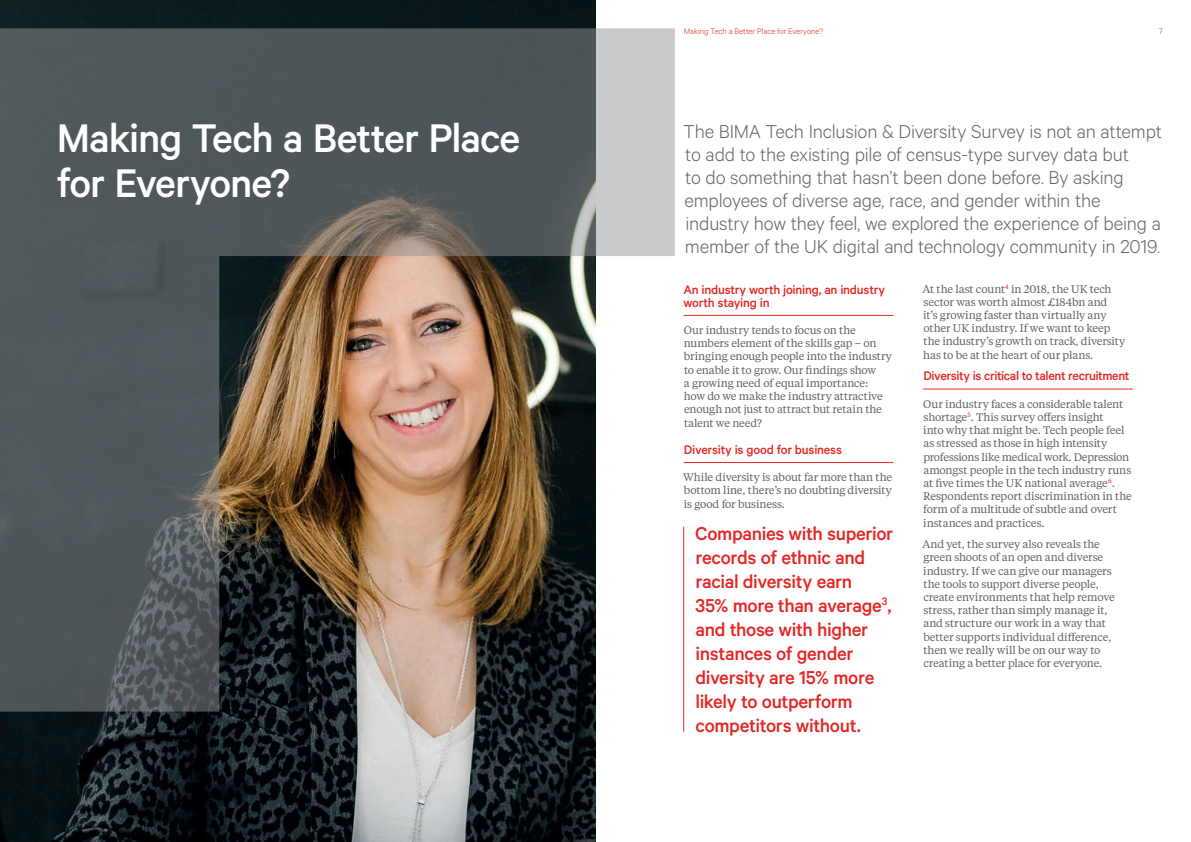
<style>
.page{position:relative;width:1191px;height:842px;background:#fff}
.page>*{position:absolute;margin:0;border:0;box-sizing:border-box;transform-origin:0 0}
.t1{font:500 45px/45px "Calibre";letter-spacing:-.025em;color:#fff}
.t2{font:300 21px/23px "Calibre";letter-spacing:-.01em;color:#636366}
.t3{font:500 21px/24px "Calibre";letter-spacing:-.02em;color:#e42625}
.t4{font:500 14px/13.2px "Calibre";letter-spacing:-.02em;color:#e42625}
.t5{font:11px/13.2px "Tiempos Text";letter-spacing:-.01em;color:#636366}
.t6{font:300 9px "Calibre";letter-spacing:-.005em;color:#e42625}
.t7{font:300 9px "Calibre";color:#636366}
</style>
<div class="page">
<img style="left:0;top:0;width:595px;height:842px">
<img style="left:0;top:28px;width:675px;height:683px">
<hr style="left:923px;top:389px;width:209px;height:1px;background:#e42625">
<hr style="left:683px;top:315px;width:210px;height:1px;background:#e42625">
<hr style="left:683px;top:462px;width:210px;height:1px;background:#e42625">
<hr style="left:683px;top:527px;width:1px;height:205px;background:#e42625">
<p class="t6" style="left:683px;top:26px;width:141px">Making Tech a Better Place for Everyone?</p>
<p class="t7" style="left:1158px;top:26px;width:5px">7</p>
<h1 class="t1" style="left:57px;top:115px;width:465px">Making Tech a Better Place for Everyone?</h1>
<p class="t2" style="left:683px;top:119px;width:480px">The BIMA Tech Inclusion &amp; Diversity Survey is not an attempt to add to the existing pile of census-type survey data but<br>to do something that hasn’t been done before. By asking employees of diverse age, race, and gender within the industry how they feel, we explored the experience of being a member of the UK digital and technology community in 2019.</p>
<p class="t4" style="left:683px;top:282px;width:203px">An industry worth joining, an industry worth staying in</p>
<p class="t5" style="left:683px;top:323px;width:210px">Our industry tends to focus on the numbers element of the skills gap – on bringing enough people into the industry to enable it to grow. Our findings show<br>a growing need of equal importance: how do we make the industry attractive enough not just to attract but retain the talent we need?</p>
<p class="t4" style="left:684px;top:442px;width:160px">Diversity is good for business</p>
<p class="t5" style="left:683px;top:470px;width:211px;text-align:justify">While diversity is about far more than the bottom line, there’s no doubting diversity is good for business.</p>
<h2 class="t3" style="left:695px;top:521px;width:200px">Companies with superior records of ethnic and racial diversity earn<br>35% more than average<sup>3</sup>, and those with higher instances of gender diversity are 15% more likely to outperform competitors without.</h2>
<p class="t5" style="left:922px;top:282px;width:204px">At the last count<sup>4</sup> in 2018, the UK tech sector was worth almost £184bn and<br>it’s growing faster than virtually any other UK industry. If we want to keep the industry’s growth on track, diversity has to be at the heart of our plans.</p>
<p class="t4" style="left:923px;top:369px;width:208px">Diversity is critical to talent recruitment</p>
<p class="t5" style="left:923px;top:397px;width:210px">Our industry faces a considerable talent shortage<sup>5</sup>. This survey offers insight<br>into why that might be. Tech people feel as stressed as those in high intensity professions like medical work. Depression amongst people in the tech industry runs at five times the UK national average<sup>6</sup>.<br>Respondents report discrimination in the form of a multitude of subtle and overt instances and practices.</p>
<p class="t5" style="left:922px;top:537px;width:194px">And yet, the survey also reveals the green shoots of an open and diverse industry. If we can give our managers the tools to support diverse people, create environments that help remove stress, rather than simply manage it, and structure our work in a way that better supports individual difference, then we really will be on our way to creating a better place for everyone.</p>
</div>
